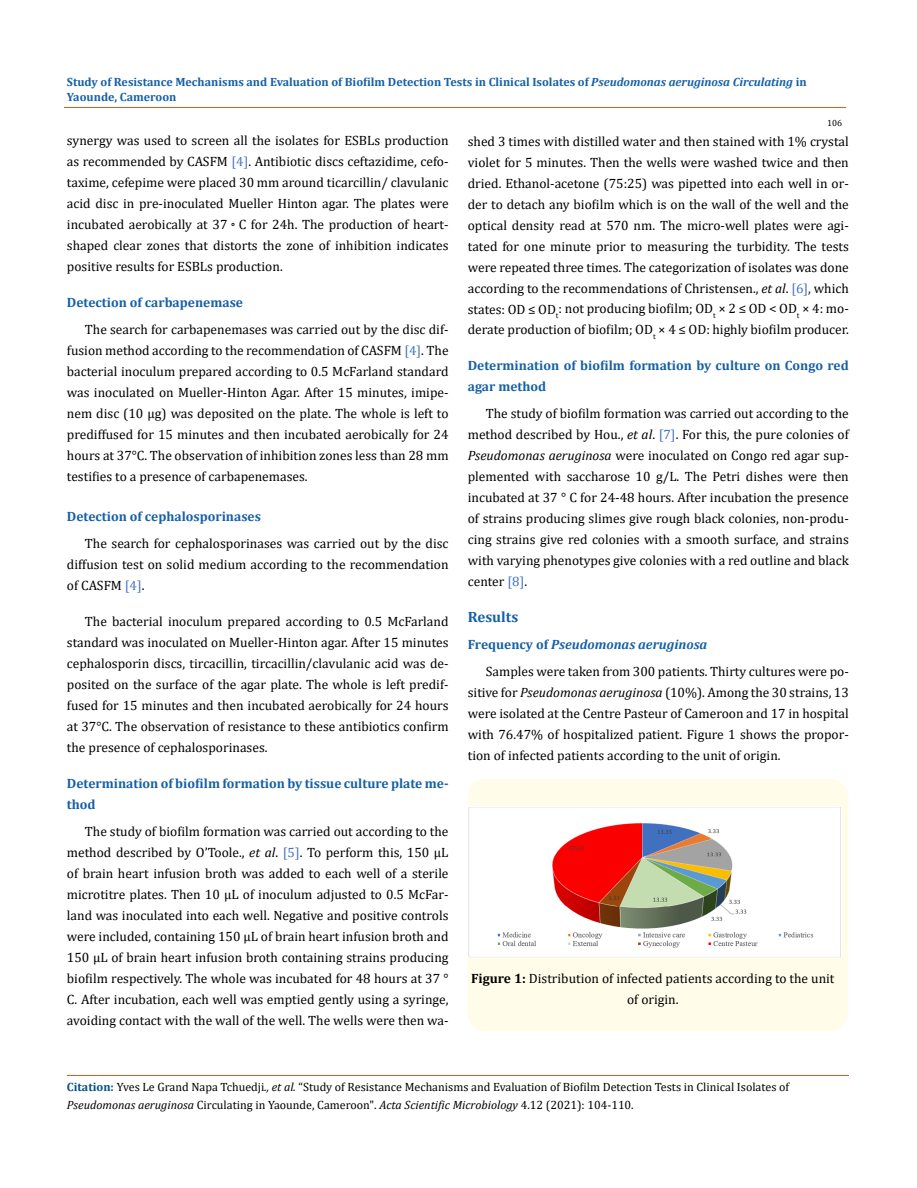
<style>
.page{position:relative;width:917px;height:1188px;background:#fff}
.page>*{position:absolute;margin:0;border:0;box-sizing:border-box;transform-origin:0 0}
.t1{font:700 15px "Cambria";color:#1560a6}
.t2{font:13.5px/21px "Cambria";color:#000;text-align:justify}
.t3{font:700 13.5px/21px "Cambria";color:#1560a6}
.t4{font:12px/18px "Cambria";color:#000}
.t5{font:700 12px/15px "Cambria";color:#1560a6}
.t6{font:9px "Cambria";color:#000}
.s1{font-style:italic}
.s2{color:#4472c4}
.s3{color:#222}
.s4{font-weight:700;color:#1560a6}
.s5{font-weight:700;font-style:italic;color:#1560a6}
.s6{font-weight:700}
.s7{font-weight:700;color:#035089}
</style>
<div class="page">
<div style="left:467px;top:779px;width:381px;height:252px;background:#fffde9;border-radius:18px"></div>
<img style="left:468px;top:806px;width:373px;height:152px">
<hr style="left:64px;top:108px;width:781px;height:1px;background:#e05d1a">
<hr style="left:67px;top:1076px;width:781px;height:1px;background:#e05d1a">
<p class="t5" style="left:67px;top:74px;width:741px">Study of Resistance Mechanisms and Evaluation of Biofilm Detection Tests in Clinical Isolates of <span class="s1">Pseudomonas aeruginosa Circulating</span> in<br>Yaounde, Cameroon</p>
<p class="t6" style="left:827px;top:118px;width:16px">106</p>
<p class="t2" style="left:67px;top:130px;width:383px">synergy was used to screen all the isolates for ESBLs production as recommended by CASFM <span class="s2">[4]</span>. Antibiotic discs ceftazidime, cefo&shy;taxime, cefepime were placed 30 mm around ticarcillin/ clavulanic acid disc in pre-inoculated Mueller Hinton agar. The plates were incubated aerobically at 37◦C for 24h. The production of heart&shy;shaped clear zones that distorts the zone of inhibition indicates positive results for ESBLs production.</p>
<p class="t3" style="left:67px;top:292px;width:178px">Detection of carbapenemase</p>
<p class="t2" style="left:67px;top:319px;width:383px;text-indent:18px">The search for carbapenemases was carried out by the disc dif&shy;fusion method according to the recommendation of CASFM <span class="s2">[4]</span>. The bacterial inoculum prepared according to 0.5 McFarland standard was inoculated on Mueller-Hinton Agar. After 15 minutes, imipe&shy;nem disc (10 μg) was deposited on the plate. The whole is left to prediffused for 15 minutes and then incubated aerobically for 24 hours at 37°C. The observation of inhibition zones less than 28 mm testifies to a presence of carbapenemases.</p>
<p class="t3" style="left:67px;top:506px;width:195px">Detection of cephalosporinases</p>
<p class="t2" style="left:67px;top:533px;width:383px;text-indent:18px">The search for cephalosporinases was carried out by the disc diffusion test on solid medium according to the recommendation of CASFM <span class="s2">[4]</span>.</p>
<p class="t2" style="left:67px;top:611px;width:383px;text-indent:18px">The bacterial inoculum prepared according to 0.5 McFarland standard was inoculated on Mueller-Hinton agar. After 15 minutes cephalosporin discs, tircacillin, tircacillin/clavulanic acid was de&shy;posited on the surface of the agar plate. The whole is left predif&shy;fused for 15 minutes and then incubated aerobically for 24 hours at 37°C. The observation of resistance to these antibiotics confirm the presence of cephalosporinases.</p>
<p class="t3" style="left:67px;top:773px;width:383px">Determination of biofilm formation by tissue culture plate me&shy;thod</p>
<p class="t2" style="left:67px;top:821px;width:383px;text-indent:18px">The study of biofilm formation was carried out according to the method described by O’Toole., <span class="s1">et al</span>. <span class="s2">[5]</span>. To perform this, 150 µL of brain heart infusion broth was added to each well of a sterile microtitre plates. Then 10 µL of inoculum adjusted to 0.5 McFar&shy;land was inoculated into each well. Negative and positive controls were included, containing 150 µL of brain heart infusion broth and 150 µL of brain heart infusion broth containing strains producing biofilm respectively. The whole was incubated for 48 hours at 37 ° C. After incubation, each well was emptied gently using a syringe, avoiding contact with the wall of the well. The wells were then wa-</p>
<p class="t2" style="left:468px;top:130px;width:382px">shed 3 times with distilled water and then stained with 1% crystal violet for 5 minutes. Then the wells were washed twice and then dried. Ethanol-acetone (75:25) was pipetted into each well in or&shy;der to detach any biofilm which is on the wall of the well and the optical density read at 570 nm. The micro-well plates were agi&shy;tated for one minute prior to measuring the turbidity. The tests were repeated three times. The categorization of isolates was done according to the recommendations of Christensen., <span class="s1">et al</span>. <span class="s2">[6]</span><span class="s3">,</span> which states: OD ≤ OD<sub>t</sub>: not producing biofilm; OD<sub>t</sub> × 2 ≤ OD &lt; OD<sub>t</sub> × 4: mo&shy;derate production of biofilm; OD<sub>t</sub> × 4 ≤ OD: highly biofilm producer.</p>
<p class="t3" style="left:468px;top:355px;width:382px">Determination of biofilm formation by culture on Congo red agar method</p>
<p class="t2" style="left:468px;top:403px;width:382px;text-indent:18px">The study of biofilm formation was carried out according to the method described by Hou., <span class="s1">et al</span>. <span class="s2">[7]</span>. For this, the pure colonies of <span class="s1">Pseudomonas aeruginosa</span> were inoculated on Congo red agar sup&shy;plemented with saccharose 10 g/L. The Petri dishes were then incubated at 37 ° C for 24-48 hours. After incubation the presence of strains producing slimes give rough black colonies, non-produ&shy;cing strains give red colonies with a smooth surface, and strains with varying phenotypes give colonies with a red outline and black center <span class="s2">[8]</span>.</p>
<p class="t1" style="left:468px;top:607px;width:52px">Results</p>
<p class="t2" style="left:486px;top:631px;width:364px;line-height:27px;text-indent:-18px"><span class="s4">Frequency of</span> <span class="s5">Pseudomonas aeruginosa<br></span>Samples were taken from 300 patients. Thirty cultures were po-</p>
<p class="t2" style="left:468px;top:682px;width:382px">sitive for <span class="s1">Pseudomonas aeruginosa</span> (10%). Among the 30 strains, 13 were isolated at the Centre Pasteur of Cameroon and 17 in hospital with 76.47% of hospitalized patient. Figure 1 shows the propor&shy;tion of infected patients according to the unit of origin.</p>
<p class="t2" style="left:471px;top:968px;width:365px;text-align:center"><span class="s6">Figure 1:</span> Distribution of infected patients according to the unit of origin.</p>
<p class="t4" style="left:67px;top:1078px;width:723px"><span class="s7">Citation:</span> Yves Le Grand Napa Tchuedji<span class="s1">., et al.</span> “Study of Resistance Mechanisms and Evaluation of Biofilm Detection Tests in Clinical Isolates of<br><span class="s1">Pseudomonas aeruginosa</span> Circulating in Yaounde, Cameroon". <span class="s1">Acta Scientific Microbiology</span> 4.12 (2021): 104-110.</p>
</div>
